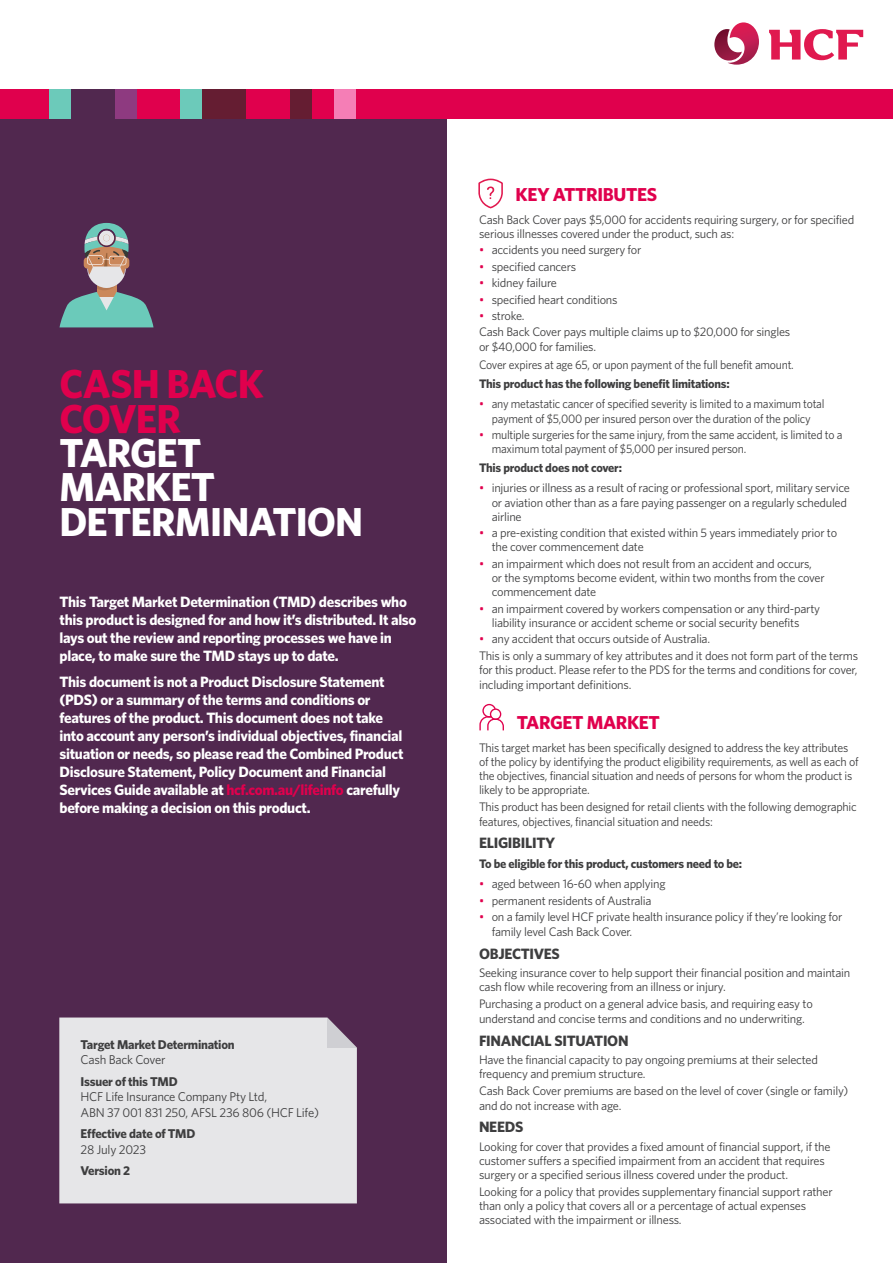
<style>
.page{position:relative;width:893px;height:1263px;background:#fff}
.page>*{position:absolute;margin:0;border:0;box-sizing:border-box;transform-origin:0 0}
.HL{font:700 40.5px/34.3px "Whitney";letter-spacing:-.02em;color:#fff}
.Subheading_Level_1{font:700 18.75px "Whitney";letter-spacing:-.02em;color:#e0004d}
.Subheading_Level_3{font:700 15px/18px "Whitney";letter-spacing:-.02em;color:#fff}
.Subheading_Level_2{font:700 15px "Whitney";letter-spacing:-.02em;color:#3e3e3f}
.TMD_Highlighted_copy{font:12.75px/15.3px "Whitney";letter-spacing:-.02em;color:#3e3e3f}
.TMD_Highlighted_copy-2{font:700 12.75px/15.3px "Whitney";letter-spacing:-.02em;color:#3e3e3f}
.Body_copy{font:12.3px/14.2px "Whitney";letter-spacing:-.02em;color:#3e3e3f}
.Body_copy-2{font:12.3px/14.2px "Whitney";letter-spacing:-.02em;color:#3e3e3f;text-align:center;scale:.95 1}
.Body_copy-3{font:700 12.3px "Whitney";letter-spacing:-.02em;color:#3e3e3f}
.s1{color:#e0004d}
.s2{font-weight:400}
.s3{font-weight:700}
</style>
<div class="page">
<div style="left:0;top:104px;width:446px;height:1159px;background:#51284f"></div>
<div style="left:59px;top:1017px;width:298px;height:186px;background:#e6e6e8"></div>
<svg style="left:327px;top:1017px;width:30px;height:30px"></svg>
<svg style="left:60px;top:223px;width:94px;height:104px"></svg>
<svg style="left:714px;top:22px;width:45px;height:43px"></svg>
<svg style="left:769px;top:29px;width:94px;height:31px"></svg>
<div style="left:5px;top:90px;width:888px;height:29px;background:#e0004d"></div>
<div style="left:49px;top:90px;width:22px;height:29px;background:#6ccaba"></div>
<div style="left:71px;top:90px;width:44px;height:29px;background:#51284f"></div>
<div style="left:115px;top:90px;width:22px;height:29px;background:#8e3a80"></div>
<div style="left:180px;top:90px;width:22px;height:29px;background:#6ccaba"></div>
<div style="left:202px;top:90px;width:44px;height:29px;background:#651d32"></div>
<div style="left:290px;top:90px;width:22px;height:29px;background:#651d32"></div>
<div style="left:334px;top:90px;width:22px;height:29px;background:#f57eb6"></div>
<svg style="left:478px;top:179px;width:25px;height:29px"></svg>
<svg style="left:479px;top:704px;width:25px;height:26px"></svg>
<p class="HL" style="left:60px;top:366px;width:305px"><span class="s1">CASH BACK<br>COVER<br></span>TARGET<br>MARKET<br>DETERMINATION</p>
<p class="Subheading_Level_3" style="left:60px;top:592px;width:358px">This Target Market Determination (TMD) describes who this product is designed for and how it’s distributed. It also lays out the review and reporting processes we have in place, to make sure the TMD stays up to date.</p>
<p class="Subheading_Level_3" style="left:60px;top:672px;width:345px">This document is not a Product Disclosure Statement (PDS) or a summary of the terms and conditions or features of the product. This document does not take into account any person’s individual objectives, financial situation or needs, so please read the Combined Product Disclosure Statement, Policy Document and Financial Services Guide available at <span class="s1">hcf.com.au/lifeinfo</span> carefully before making a decision on this product.</p>
<p class="TMD_Highlighted_copy-2" style="left:81px;top:1036px;width:156px">Target Market Determination<br><span class="s2">Cash Back Cover</span></p>
<p class="TMD_Highlighted_copy" style="left:81px;top:1073px;width:240px"><span class="s3">Issuer of this TMD<br></span>HCF Life Insurance Company Pty Ltd,<br>ABN 37 001 831 250, AFSL 236 806 (HCF Life)</p>
<p class="TMD_Highlighted_copy-2" style="left:81px;top:1126px;width:116px">Effective date of TMD<br><span class="s2">28 July 2023</span></p>
<p class="TMD_Highlighted_copy-2" style="left:81px;top:1163px;width:51px">Version 2</p>
<p class="Subheading_Level_1" style="left:516px;top:182px;width:143px">KEY ATTRIBUTES</p>
<p class="Body_copy" style="left:479px;top:212px;width:377px">Cash Back Cover pays $5,000 for accidents requiring surgery, or for specified serious illnesses covered under the product, such as:</p>
<p class="Body_copy" style="left:479px;top:243px;width:164px"><span class="s1">•</span> accidents you need surgery for</p>
<p class="Body_copy" style="left:479px;top:259px;width:99px"><span class="s1">•</span> specified cancers</p>
<p class="Body_copy" style="left:479px;top:276px;width:79px"><span class="s1">•</span> kidney failure</p>
<p class="Body_copy" style="left:479px;top:292px;width:140px"><span class="s1">•</span> specified heart conditions</p>
<p class="Body_copy" style="left:479px;top:308px;width:47px"><span class="s1">•</span> stroke.</p>
<p class="Body_copy" style="left:479px;top:325px;width:313px">Cash Back Cover pays multiple claims up to $20,000 for singles or $40,000 for families.</p>
<p class="Body_copy-2" style="left:479px;top:357px;width:333px">Cover expires at age 65, or upon payment of the full benefit amount.</p>
<p class="Body_copy-3" style="left:479px;top:375px;width:252px">This product has the following benefit limitations:</p>
<p class="Body_copy-2" style="left:479px;top:397px;width:365px"><span class="s1">•</span> any metastatic cancer of specified severity is limited to a maximum total payment of $5,000 per insured person over the duration of the policy</p>
<p class="Body_copy-2" style="left:492px;top:427px;width:371px;text-align:left;text-indent:-13px"><span class="s1">•</span> multiple surgeries for the same injury, from the same accident, is limited to a maximum total payment of $5,000 per insured person.</p>
<p class="Body_copy-3" style="left:479px;top:459px;width:144px">This product does not cover:</p>
<p class="Body_copy" style="left:492px;top:481px;width:359px;text-indent:-13px"><span class="s1">•</span> injuries or illness as a result of racing or professional sport, military service or aviation other than as a fare paying passenger on a regularly scheduled airline</p>
<p class="Body_copy" style="left:492px;top:525px;width:347px;text-indent:-13px"><span class="s1">•</span> a pre-existing condition that existed within 5 years immediately prior to the cover commencement date</p>
<p class="Body_copy" style="left:492px;top:556px;width:334px;text-indent:-13px"><span class="s1">•</span> an impairment which does not result from an accident and occurs, or the symptoms become evident, within two months from the cover commencement date</p>
<p class="Body_copy" style="left:492px;top:601px;width:330px;text-indent:-13px"><span class="s1">•</span> an impairment covered by workers compensation or any third-party liability insurance or accident scheme or social security benefits</p>
<p class="Body_copy" style="left:479px;top:632px;width:233px"><span class="s1">•</span> any accident that occurs outside of Australia.</p>
<p class="Body_copy" style="left:479px;top:648px;width:381px;text-align:justify">This is only a summary of key attributes and it does not form part of the terms for this product. Please refer to the PDS for the terms and conditions for cover, including important definitions.</p>
<p class="Subheading_Level_1" style="left:517px;top:710px;width:145px">TARGET MARKET</p>
<p class="Body_copy" style="left:479px;top:740px;width:381px">This target market has been specifically designed to address the key attributes of the policy by identifying the product eligibility requirements, as well as each of the objectives, financial situation and needs of persons for whom the product is likely to be appropriate.</p>
<p class="Body_copy" style="left:479px;top:799px;width:379px;line-height:14.9px">This product has been designed for retail clients with the following demographic features, objectives, financial situation and needs:</p>
<p class="Subheading_Level_2" style="left:479px;top:833px;width:78px">ELIGIBILITY</p>
<p class="Body_copy-3" style="left:479px;top:855px;width:265px">To be eligible for this product, customers need to be:</p>
<p class="Body_copy" style="left:479px;top:876px;width:188px"><span class="s1">•</span> aged between 16-60 when applying</p>
<p class="Body_copy" style="left:479px;top:893px;width:174px"><span class="s1">•</span> permanent residents of Australia</p>
<p class="Body_copy" style="left:492px;top:909px;width:352px;line-height:14.9px;text-indent:-13px"><span class="s1">•</span> on a family level HCF private health insurance policy if they’re looking for family level Cash Back Cover.</p>
<p class="Subheading_Level_2" style="left:479px;top:943px;width:82px">OBJECTIVES</p>
<p class="Body_copy" style="left:479px;top:965px;width:373px">Seeking insurance cover to help support their financial position and maintain cash flow while recovering from an illness or injury.</p>
<p class="Body_copy" style="left:479px;top:996px;width:335px;line-height:14.9px">Purchasing a product on a general advice basis, and requiring easy to understand and concise terms and conditions and no underwriting.</p>
<p class="Subheading_Level_2" style="left:479px;top:1030px;width:151px">FINANCIAL SITUATION</p>
<p class="Body_copy" style="left:479px;top:1052px;width:340px">Have the financial capacity to pay ongoing premiums at their selected frequency and premium structure.</p>
<p class="Body_copy" style="left:479px;top:1083px;width:371px;line-height:14.9px">Cash Back Cover premiums are based on the level of cover (single or family) and do not increase with age.</p>
<p class="Subheading_Level_2" style="left:479px;top:1117px;width:46px">NEEDS</p>
<p class="Body_copy" style="left:479px;top:1139px;width:353px">Looking for cover that provides a fixed amount of financial support, if the customer suffers a specified impairment from an accident that requires surgery or a specified serious illness covered under the product.</p>
<p class="Body_copy" style="left:479px;top:1184px;width:355px">Looking for a policy that provides supplementary financial support rather than only a policy that covers all or a percentage of actual expenses associated with the impairment or illness.</p>
</div>
